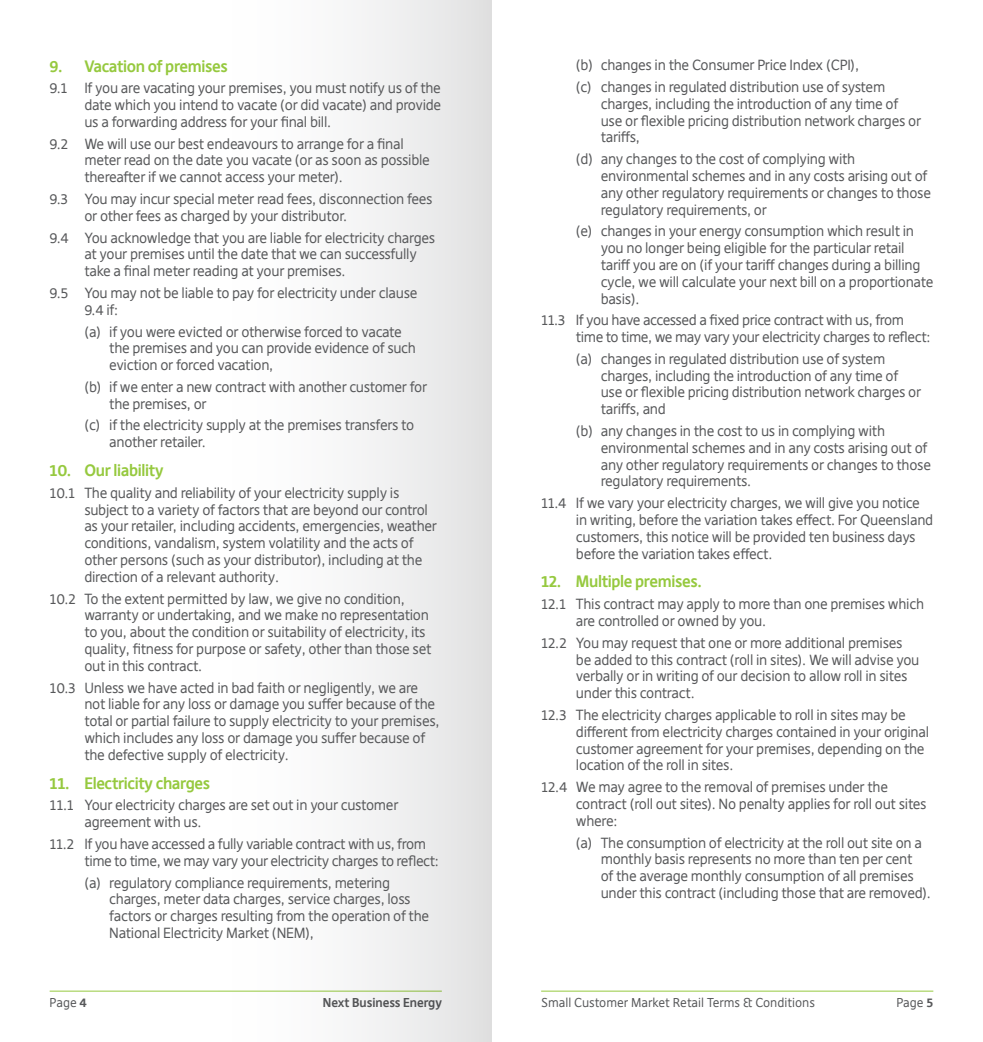
<style>
.page{position:relative;width:983px;height:1042px;background:#fff}
.page>*{position:absolute;margin:0;border:0;box-sizing:border-box;transform-origin:0 0}
.Bullet_1{font:700 15.75px "Deja Web";letter-spacing:-.02em;color:#96c93f}
.Bullet_1_1{font:14px/16.8px "Deja Web";letter-spacing:-.02em;color:#57585a}
.Bullet__a{font:14px/16.8px "Deja Web";letter-spacing:-.02em;color:#57585a}
.t1{font:12.25px "Deja Web";color:#57585a}
.t2{font:700 12.25px "Deja Web";color:#57585a}
.s1{font-weight:700}
</style>
<div class="page">
<hr style="left:50px;top:991px;width:391px;height:1px;background:#96c93f">
<hr style="left:541px;top:991px;width:392px;height:1px;background:#96c93f">
<div style="left:218px;top:0;width:273px;height:1042px;background:linear-gradient(to right,#fff,#e3e4e4)"></div>
<p class="Bullet_1" style="left:50px;top:56px;width:179px">9. Vacation of premises</p>
<p class="Bullet_1_1" style="left:84px;top:80px;width:358px;text-align:justify;text-indent:-35px">9.1 If you are vacating your premises, you must notify us of the date which you intend to vacate (or did vacate) and provide us a forwarding address for your final bill.</p>
<p class="Bullet_1_1" style="left:84px;top:135px;width:347px;text-indent:-35px">9.2 We will use our best endeavours to arrange for a final meter read on the date you vacate (or as soon as possible thereafter if we cannot access your meter).</p>
<p class="Bullet_1_1" style="left:84px;top:191px;width:350px;text-indent:-35px">9.3 You may incur special meter read fees, disconnection fees or other fees as charged by your distributor.</p>
<p class="Bullet_1_1" style="left:84px;top:229px;width:352px;text-indent:-35px">9.4 You acknowledge that you are liable for electricity charges at your premises until the date that we can successfully take a final meter reading at your premises.</p>
<p class="Bullet_1_1" style="left:84px;top:285px;width:334px;text-indent:-35px">9.5 You may not be liable to pay for electricity under clause<br>9.4 if:</p>
<p class="Bullet__a" style="left:109px;top:323px;width:308px;text-indent:-25px">(a) if you were evicted or otherwise forced to vacate the premises and you can provide evidence of such eviction or forced vacation,</p>
<p class="Bullet__a" style="left:109px;top:379px;width:319px;text-indent:-25px">(b) if we enter a new contract with another customer for the premises, or</p>
<p class="Bullet__a" style="left:109px;top:417px;width:306px;text-indent:-25px">(c) if the electricity supply at the premises transfers to another retailer.</p>
<p class="Bullet_1" style="left:50px;top:461px;width:115px">10. Our liability</p>
<p class="Bullet_1_1" style="left:84px;top:485px;width:354px;text-indent:-35px">10.1 The quality and reliability of your electricity supply is subject to a variety of factors that are beyond our control as your retailer, including accidents, emergencies, weather conditions, vandalism, system volatility and the acts of other persons (such as your distributor), including at the direction of a relevant authority.</p>
<p class="Bullet_1_1" style="left:84px;top:590px;width:348px;text-indent:-35px">10.2 To the extent permitted by law, we give no condition, warranty or undertaking, and we make no representation to you, about the condition or suitability of electricity, its quality, fitness for purpose or safety, other than those set out in this contract.</p>
<p class="Bullet_1_1" style="left:84px;top:679px;width:356px;text-indent:-35px">10.3 Unless we have acted in bad faith or negligently, we are not liable for any loss or damage you suffer because of the total or partial failure to supply electricity to your premises, which includes any loss or damage you suffer because of the defective supply of electricity.</p>
<p class="Bullet_1" style="left:50px;top:773px;width:162px">11. Electricity charges</p>
<p class="Bullet_1_1" style="left:84px;top:797px;width:315px;text-indent:-35px">11.1 Your electricity charges are set out in your customer agreement with us.</p>
<p class="Bullet_1_1" style="left:84px;top:836px;width:356px;text-indent:-35px">11.2 If you have accessed a fully variable contract with us, from time to time, we may vary your electricity charges to reflect:</p>
<p class="Bullet__a" style="left:109px;top:874px;width:321px;text-indent:-25px">(a) regulatory compliance requirements, metering charges, meter data charges, service charges, loss factors or charges resulting from the operation of the National Electricity Market (NEM),</p>
<p class="Bullet__a" style="left:575px;top:57px;width:284px">(b) changes in the Consumer Price Index (CPI),</p>
<p class="Bullet__a" style="left:600px;top:79px;width:322px;text-indent:-25px">(c) changes in regulated distribution use of system charges, including the introduction of any time of use or flexible pricing distribution network charges or tariffs,</p>
<p class="Bullet__a" style="left:600px;top:151px;width:332px;text-indent:-25px">(d) any changes to the cost of complying with environmental schemes and in any costs arising out of any other regulatory requirements or changes to those regulatory requirements, or</p>
<p class="Bullet__a" style="left:600px;top:223px;width:334px;text-indent:-25px">(e) changes in your energy consumption which result in you no longer being eligible for the particular retail tariff you are on (if your tariff changes during a billing cycle, we will calculate your next bill on a proportionate basis).</p>
<p class="Bullet_1_1" style="left:575px;top:312px;width:356px;text-indent:-35px">11.3 If you have accessed a fixed price contract with us, from time to time, we may vary your electricity charges to reflect:</p>
<p class="Bullet__a" style="left:600px;top:351px;width:322px;text-indent:-25px">(a) changes in regulated distribution use of system charges, including the introduction of any time of use or flexible pricing distribution network charges or tariffs, and</p>
<p class="Bullet__a" style="left:600px;top:423px;width:332px;text-indent:-25px">(b) any changes in the cost to us in complying with environmental schemes and in any costs arising out of any other regulatory requirements or changes to those regulatory requirements.</p>
<p class="Bullet_1_1" style="left:575px;top:495px;width:359px;text-indent:-35px">11.4 If we vary your electricity charges, we will give you notice in writing, before the variation takes effect. For Queensland customers, this notice will be provided ten business days before the variation takes effect.</p>
<p class="Bullet_1" style="left:541px;top:572px;width:162px">12. Multiple premises.</p>
<p class="Bullet_1_1" style="left:575px;top:596px;width:349px;text-indent:-35px">12.1 This contract may apply to more than one premises which are controlled or owned by you.</p>
<p class="Bullet_1_1" style="left:575px;top:634px;width:345px;text-indent:-35px">12.2 You may request that one or more additional premises be added to this contract (roll in sites). We will advise you verbally or in writing of our decision to allow roll in sites under this contract.</p>
<p class="Bullet_1_1" style="left:575px;top:707px;width:355px;text-indent:-35px">12.3 The electricity charges applicable to roll in sites may be different from electricity charges contained in your original customer agreement for your premises, depending on the location of the roll in sites.</p>
<p class="Bullet_1_1" style="left:575px;top:779px;width:352px;text-indent:-35px">12.4 We may agree to the removal of premises under the contract (roll out sites). No penalty applies for roll out sites where:</p>
<p class="Bullet__a" style="left:600px;top:834px;width:331px;text-indent:-25px">(a) The consumption of electricity at the roll out site on a monthly basis represents no more than ten per cent<br>of the average monthly consumption of all premises under this contract (including those that are removed).</p>
<p class="t1" style="left:50px;top:995px;width:39px">Page <span class="s1">4</span></p>
<p class="t2" style="left:323px;top:995px;width:120px">Next Business Energy</p>
<p class="t1" style="left:541px;top:995px;width:275px">Small Customer Market Retail Terms &amp; Conditions</p>
<p class="t1" style="left:896px;top:995px;width:38px">Page <span class="s1">5</span></p>
</div>
